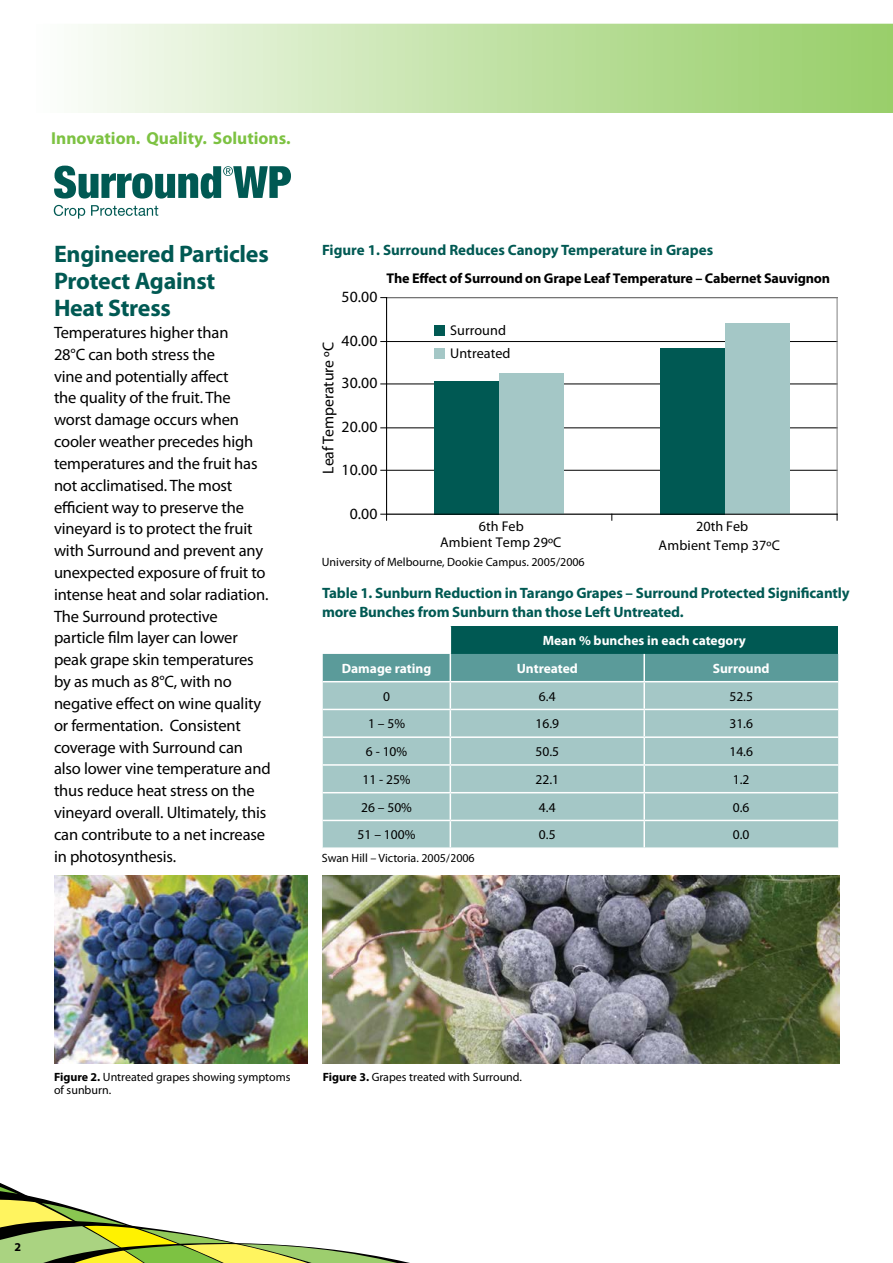
<style>
.page{position:relative;width:893px;height:1263px;background:#fff}
.page>*{position:absolute;margin:0;border:0;box-sizing:border-box;transform-origin:0 0}
.t1{font:700 24px/27px "Myriad Pro";letter-spacing:-.01em;color:#005953}
.t2{font:700 17.4px "Myriad Pro";color:#7dc242}
.t3{font:16.5px/21.9px "Myriad Pro";letter-spacing:-.01em;color:#000}
.t4{font:15.75px "Myriad Pro";color:#000}
.t5{font:700 15px/19px "Myriad Pro";letter-spacing:-.01em;color:#005953}
.t6{font:700 14.1px "Myriad Pro";letter-spacing:-.015em;color:#000}
.t7{font:14.1px/22.4px "Myriad Pro";letter-spacing:.01em;color:#000}
.t8{font:14.1px "Myriad Pro";color:#010101}
.t9{font:13.5px "Myriad Pro";color:#000}
.t10{font:700 13.5px "Myriad Pro";color:#fff}
.t11{font:12px "Myriad Pro";color:#000}
.t12{font:700 12px "Myriad Pro";color:#000}
.s1{font-weight:700}
</style>
<div class="page">
<hr style="left:387px;top:470px;width:450px;height:1px;background:#010101">
<hr style="left:387px;top:428px;width:450px;height:1px;background:#010101">
<hr style="left:387px;top:384px;width:450px;height:1px;background:#010101">
<hr style="left:387px;top:341px;width:450px;height:1px;background:#010101">
<hr style="left:387px;top:297px;width:450px;height:1px;background:#818181">
<hr style="left:837px;top:298px;width:1px;height:216px;background:#818181">
<hr style="left:386px;top:298px;width:1px;height:216px;background:#010101">
<div style="left:434px;top:381px;width:65px;height:133px;background:#005953"></div>
<div style="left:499px;top:373px;width:65px;height:141px;background:#a4c7c6"></div>
<div style="left:660px;top:348px;width:64px;height:166px;background:#005953"></div>
<div style="left:724px;top:324px;width:65px;height:190px;background:#a4c7c6"></div>
<hr style="left:387px;top:514px;width:450px;height:1px;background:#010101">
<div style="left:434px;top:325px;width:11px;height:11px;background:#005953"></div>
<div style="left:434px;top:348px;width:11px;height:10px;background:#a4c7c6"></div>
<svg style="left:323px;top:626px;width:515px;height:222px;background:#92bbb9"></svg>
<hr style="left:643px;top:654px;width:2px;height:27px;background:#fff">
<hr style="left:323px;top:681px;width:127px;height:1px;background:#fff">
<hr style="left:450px;top:681px;width:194px;height:1px;background:#fff">
<hr style="left:644px;top:681px;width:194px;height:1px;background:#fff">
<img style="left:323px;top:875px;width:516px;height:188px">
<img style="left:54px;top:875px;width:254px;height:188px">
<svg style="left:0;top:1183px;width:410px;height:80px"></svg>
<svg style="left:78px;top:24px;width:815px;height:89px;background:#c4e3a9"></svg>
<svg style="left:54px;top:205px;width:104px;height:14px"></svg>
<svg style="left:54px;top:166px;width:237px;height:33px"></svg>
<p class="t2" style="left:51px;top:127px;width:241px">Innovation. Quality. Solutions.</p>
<h1 class="t1" style="left:54px;top:240px;width:216px">Engineered Particles<br>Protect Against<br>Heat Stress</h1>
<p class="t3" style="left:54px;top:321px;width:218px">Temperatures higher than<br>28°C can both stress the<br>vine and potentially affect<br>the quality of the fruit. The worst damage occurs when cooler weather precedes high temperatures and the fruit has not acclimatised. The most efficient way to preserve the vineyard is to protect the fruit with Surround and prevent any unexpected exposure of fruit to intense heat and solar radiation.<br>The Surround protective particle film layer can lower peak grape skin temperatures by as much as 8°C, with no negative effect on wine quality or fermentation. Consistent coverage with Surround can also lower vine temperature and thus reduce heat stress on the vineyard overall. Ultimately, this can contribute to a net increase in photosynthesis.</p>
<p class="t5" style="left:322px;top:240px;width:393px">Figure 1. Surround Reduces Canopy Temperature in Grapes</p>
<p class="t4" style="left:342px;top:288px;width:37px">50.00</p>
<p class="t4" style="left:342px;top:332px;width:37px">40.00</p>
<p class="t4" style="left:320px;top:474px;width:133px;rotate:-90deg">Leaf Temperature ºC</p>
<p class="t4" style="left:342px;top:375px;width:37px">30.00</p>
<p class="t4" style="left:342px;top:418px;width:37px">20.00</p>
<p class="t4" style="left:342px;top:461px;width:37px">10.00</p>
<p class="t6" style="left:387px;top:271px;width:445px">The Effect of Surround on Grape Leaf Temperature – Cabernet Sauvignon</p>
<p class="t7" style="left:450px;top:320px;width:62px">Surround<br>Untreated</p>
<p class="t4" style="left:350px;top:505px;width:29px">0.00</p>
<p class="t8" style="left:479px;top:519px;width:46px">6th Feb</p>
<p class="t8" style="left:696px;top:519px;width:54px">20th Feb</p>
<p class="t7" style="left:440px;top:532px;width:123px">Ambient Temp 29ºC</p>
<p class="t7" style="left:659px;top:534px;width:123px">Ambient Temp 37ºC</p>
<p class="t11" style="left:322px;top:555px;width:264px">University of Melbourne, Dookie Campus. 2005/2006</p>
<p class="t5" style="left:322px;top:583px;width:529px">Table 1. Sunburn Reduction in Tarango Grapes – Surround Protected Significantly more Bunches from Sunburn than those Left Untreated.</p>
<p class="t10" style="left:543px;top:632px;width:205px">Mean % bunches in each category</p>
<p class="t10" style="left:342px;top:659px;width:91px">Damage rating</p>
<p class="t10" style="left:517px;top:659px;width:63px">Untreated</p>
<p class="t10" style="left:713px;top:659px;width:58px">Surround</p>
<p class="t9" style="left:383px;top:688px;width:8px">0</p>
<p class="t9" style="left:539px;top:688px;width:18px">6.4</p>
<p class="t9" style="left:729px;top:688px;width:25px">52.5</p>
<p class="t9" style="left:368px;top:715px;width:39px">1 – 5%</p>
<p class="t9" style="left:535px;top:715px;width:25px">16.9</p>
<p class="t9" style="left:729px;top:715px;width:25px">31.6</p>
<p class="t9" style="left:366px;top:743px;width:43px">6 - 10%</p>
<p class="t9" style="left:535px;top:743px;width:25px">50.5</p>
<p class="t9" style="left:729px;top:743px;width:25px">14.6</p>
<p class="t9" style="left:362px;top:771px;width:50px">11 - 25%</p>
<p class="t9" style="left:535px;top:771px;width:25px">22.1</p>
<p class="t9" style="left:733px;top:771px;width:18px">1.2</p>
<p class="t9" style="left:361px;top:799px;width:52px">26 – 50%</p>
<p class="t9" style="left:539px;top:799px;width:18px">4.4</p>
<p class="t9" style="left:733px;top:799px;width:18px">0.6</p>
<p class="t9" style="left:358px;top:826px;width:59px">51 – 100%</p>
<p class="t9" style="left:539px;top:826px;width:18px">0.5</p>
<p class="t9" style="left:733px;top:826px;width:18px">0.0</p>
<p class="t11" style="left:322px;top:850px;width:154px">Swan Hill – Victoria. 2005/2006</p>
<p class="t11" style="left:54px;top:1069px;width:238px"><span class="s1">Figure 2.</span> Untreated grapes showing symptoms</p>
<p class="t11" style="left:323px;top:1069px;width:201px"><span class="s1">Figure 3.</span> Grapes treated with Surround.</p>
<p class="t11" style="left:54px;top:1083px;width:59px">of sunburn.</p>
<p class="t12" style="left:15px;top:1239px;width:8px">2</p>
</div>
